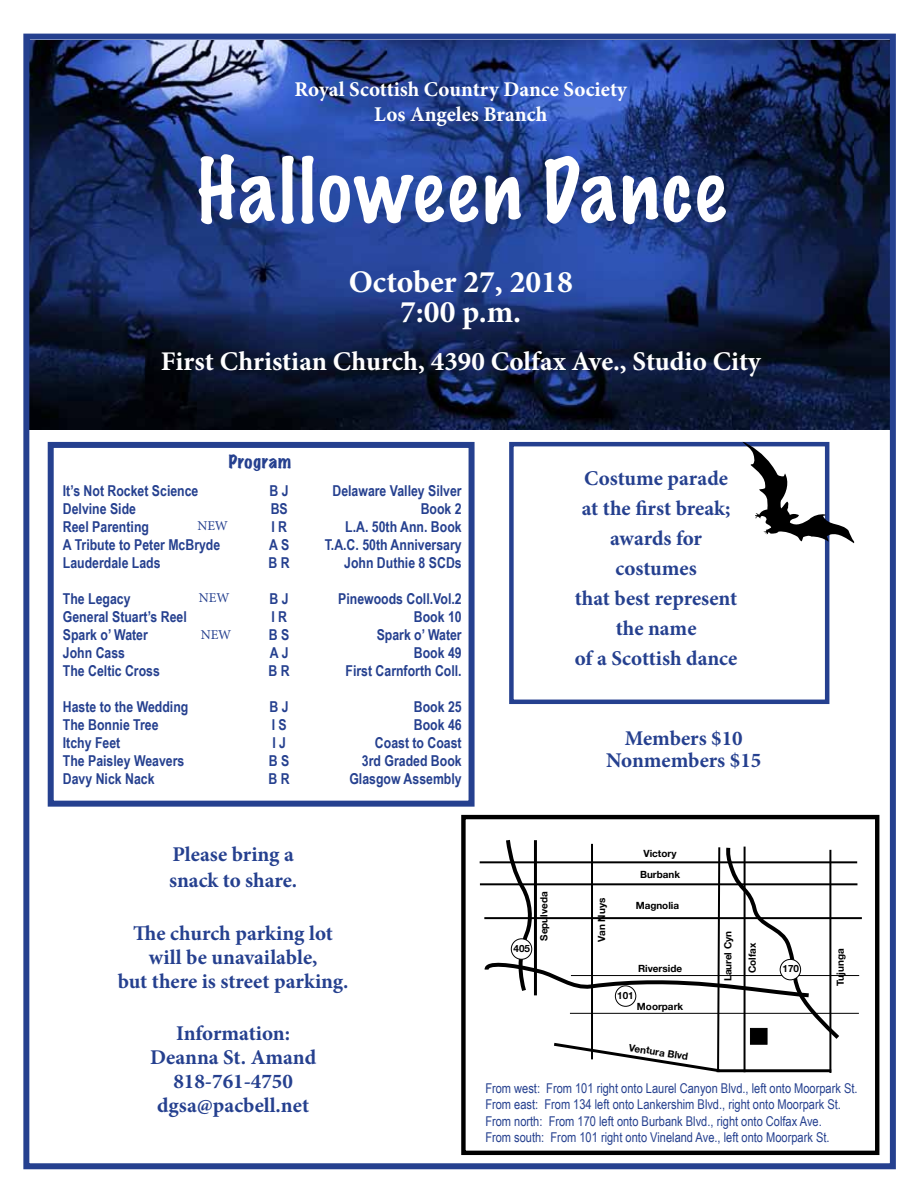
<style>
.page{position:relative;width:918px;height:1188px;background:#fff}
.page>*{position:absolute;margin:0;border:0;box-sizing:border-box;transform-origin:0 0}
.t1{font:100 79.5px "Marker Felt";letter-spacing:.04em;color:#fff}
.t2{font:700 31.5px/30px "Minion Pro";color:#fff;text-align:center}
.t3{font:700 27px "Minion Pro";color:#fff}
.t4{font:700 21px/30px "Minion Pro";color:#25408f;text-align:center}
.t5{font:700 21px/25.2px "Minion Pro";color:#fff;text-align:center}
.t6{font:expanded 16.5px "Marker Felt";letter-spacing:.045em;color:#25408f}
.t7{font:700 15px/18px "Arial Narrow";color:#25408f}
.t8{font:13.5px/16.2px "Arial Narrow";color:#25408f}
.t9{font:13.5px "Minion Pro";letter-spacing:-.005em;color:#25408f}
.t10{font:700 9.9px "Helvetica Neue";color:#000}
</style>
<div class="page">
<img style="left:30px;top:41px;width:859px;height:389px">
<hr style="left:336px;top:364px;width:61px;height:1px;background:#000">
<div style="left:48px;top:442px;width:427px;height:365px;border:6px solid #25408f"></div>
<div style="left:23px;top:34px;width:873px;height:1135px;border:6px solid #25408f"></div>
<div style="left:509px;top:442px;width:320px;height:262px;border:4px solid #25408f"></div>
<svg style="left:743px;top:442px;width:111px;height:101px"></svg>
<hr style="left:480px;top:861px;width:377px;height:2px;background:#000">
<hr style="left:571px;top:975px;width:288px;height:1px;background:#000">
<hr style="left:570px;top:1013px;width:289px;height:1px;background:#000">
<hr style="left:480px;top:883px;width:377px;height:2px;background:#000">
<hr style="left:484px;top:917px;width:378px;height:2px;background:#000">
<svg style="left:483px;top:840px;width:360px;height:233px"></svg>
<hr style="left:717px;top:1069px;width:114px;height:3px;background:#000">
<div style="left:615px;top:986px;width:21px;height:20px;background:#fff;border-radius:50%"></div>
<div style="left:615px;top:986px;width:21px;height:21px;border:1px solid #000;border-radius:50%"></div>
<div style="left:511px;top:939px;width:21px;height:20px;background:#fff;border-radius:50%"></div>
<div style="left:511px;top:938px;width:21px;height:22px;border:1px solid #000;border-radius:50%"></div>
<div style="left:780px;top:959px;width:21px;height:21px;background:#fff;border-radius:50%"></div>
<div style="left:780px;top:959px;width:21px;height:21px;border:1px solid #000;border-radius:50%"></div>
<div style="left:461px;top:815px;width:418px;height:340px;border:4px solid #000"></div>
<h3 class="t5" style="left:295px;top:76px;width:334px">Royal Scottish Country Dance Society<br>Los Angeles Branch</h3>
<h1 class="t1" style="left:196px;top:136px;width:530px">Halloween Dance</h1>
<h2 class="t2" style="left:349px;top:266px;width:225px">October 27, 2018<br>7:00 p.m.</h2>
<h3 class="t3" style="left:161px;top:342px;width:601px">First Christian Church, 4390 Colfax Ave., Studio City</h3>
<p class="t6" style="left:229px;top:450px;width:64px">Program</p>
<p class="t7" style="left:63px;top:481px;width:159px">It’s Not Rocket Science<br>Delvine Side<br>Reel Parenting<br>A Tribute to Peter McBryde<br>Lauderdale Lads</p>
<p class="t7" style="left:63px;top:589px;width:125px">The Legacy<br>General Stuart’s Reel<br>Spark o’ Water<br>John Cass<br>The Celtic Cross</p>
<p class="t7" style="left:63px;top:697px;width:127px">Haste to the Wedding<br>The Bonnie Tree<br>Itchy Feet<br>The Paisley Weavers<br>Davy Nick Nack</p>
<p class="t9" style="left:197px;top:516px;width:32px">NEW</p>
<p class="t9" style="left:199px;top:588px;width:32px">NEW</p>
<p class="t9" style="left:201px;top:626px;width:32px">NEW</p>
<p class="t7" style="left:269px;top:481px;width:23px">B J<br>BS<br>I R<br>A S<br>B R</p>
<p class="t7" style="left:269px;top:589px;width:23px">B J<br>I R<br>B S<br>A J<br>B R</p>
<p class="t7" style="left:269px;top:697px;width:23px">B J<br>I S<br>I J<br>B S<br>B R</p>
<h3 class="t4" style="left:169px;top:842px;width:130px;line-height:25.2px;text-align:left">Please bring a snack to share.</h3>
<p class="t7" style="left:325px;top:481px;width:138px;text-align:right">Delaware Valley Silver<br>Book 2<br>L.A. 50th Ann. Book<br>T.A.C. 50th Anniversary<br>John Duthie 8 SCDs</p>
<p class="t7" style="left:338px;top:589px;width:125px;text-align:right">Pinewoods Coll.Vol.2<br>Book 10<br>Spark o’ Water<br>Book 49<br>First Carnforth Coll.</p>
<p class="t7" style="left:349px;top:697px;width:114px;text-align:right">Book 25<br>Book 46<br>Coast to Coast<br>3rd Graded Book<br>Glasgow Assembly</p>
<h3 class="t4" style="left:118px;top:921px;width:232px;line-height:24px">The church parking lot will be unavailable,<br>but there is street parking.</h3>
<h3 class="t4" style="left:150px;top:1021px;width:168px;line-height:24px">Information:<br>Deanna St. Amand<br>818-761-4750 dgsa@pacbell.net</h3>
<h3 class="t4" style="left:575px;top:463px;width:164px">Costume parade at the first break; awards for costumes<br>that best represent the name<br>of a Scottish dance</h3>
<h3 class="t4" style="left:606px;top:727px;width:157px;line-height:22.5px">Members $10<br>Nonmembers $15</h3>
<p class="t10" style="left:514px;top:942px;width:18px">405</p>
<p class="t10" style="left:538px;top:941px;width:51px;rotate:-90deg">Sepulveda</p>
<p class="t10" style="left:596px;top:942px;width:45px;rotate:-90deg">Van Nuys</p>
<p class="t10" style="left:644px;top:847px;width:34px">Victory</p>
<p class="t10" style="left:640px;top:868px;width:42px">Burbank</p>
<p class="t10" style="left:636px;top:900px;width:45px">Magnolia</p>
<p class="t10" style="left:638px;top:963px;width:46px">Riverside</p>
<p class="t10" style="left:617px;top:989px;width:18px">101</p>
<p class="t10" style="left:637px;top:1000px;width:48px">Moorpark</p>
<p class="t10" style="left:630px;top:1041px;width:61px;rotate:9deg">Ventura Blvd</p>
<p class="t10" style="left:722px;top:981px;width:52px;rotate:-90deg">Laurel Cyn</p>
<p class="t10" style="left:746px;top:973px;width:32px;rotate:-90deg">Colfax</p>
<p class="t10" style="left:783px;top:962px;width:18px">170</p>
<p class="t10" style="left:834px;top:986px;width:39px;rotate:-90deg">Tujunga</p>
<p class="t8" style="left:485px;top:1080px;width:374px">From west: From 101 right onto Laurel Canyon Blvd., left onto Moorpark St.<br>From east: From 134 left onto Lankershim Blvd., right onto Moorpark St.<br>From north: From 170 left onto Burbank Blvd., right onto Colfax Ave.<br>From south: From 101 right onto Vineland Ave., left onto Moorpark St.</p>
</div>
